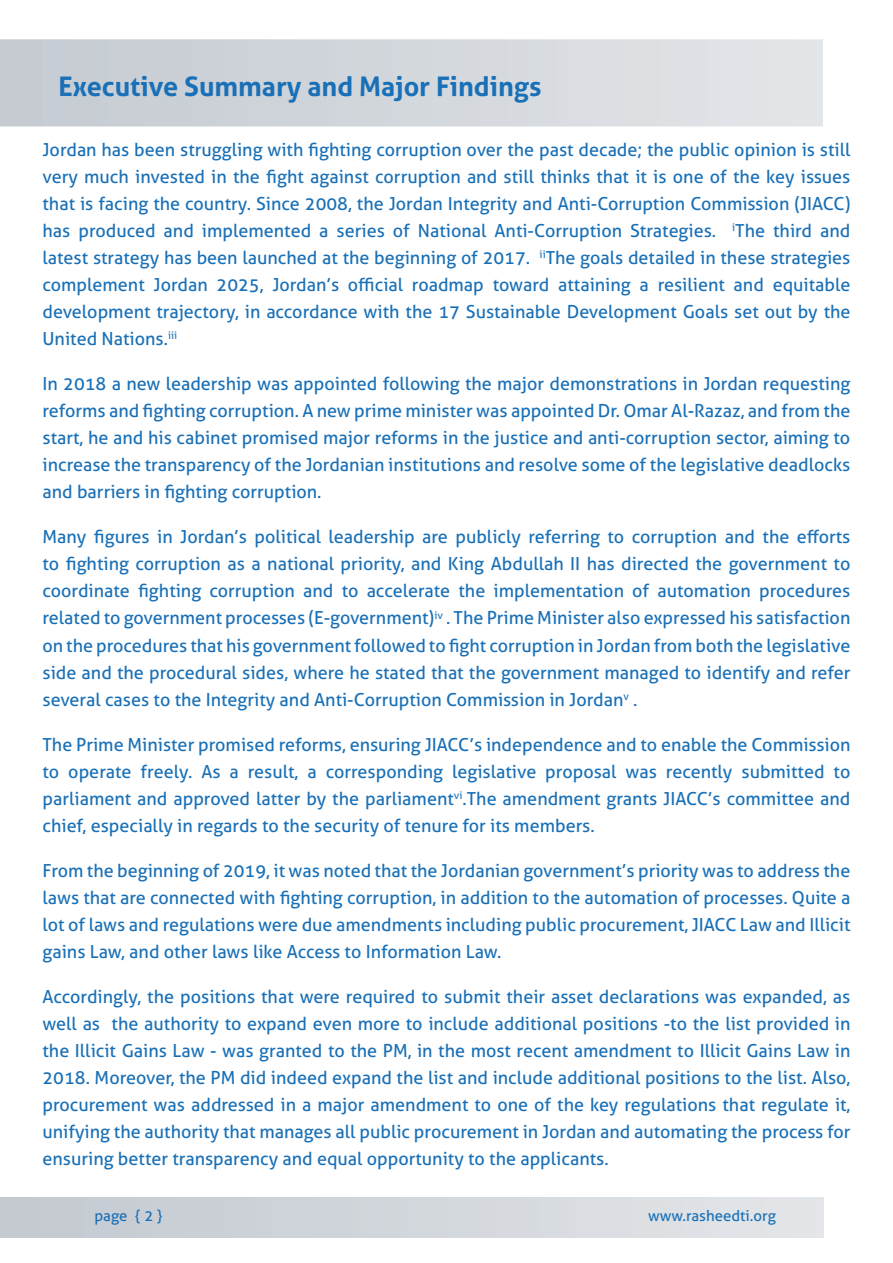
<style>
.page{position:relative;width:893px;height:1263px;background:#fff}
.page>*{position:absolute;margin:0;border:0;box-sizing:border-box;transform-origin:0 0}
.t1{font:700 27px "Aller";color:#1970b7}
.t2{font:18px/27px "Aller";color:#1970b7;text-align:justify}
.t3{font:15px "Aller";color:#1970b7}
</style>
<div class="page">
<div style="left:0;top:1197px;width:824px;height:40px;background:linear-gradient(to right,#c3c9d0,#e3e6e9)"></div>
<svg style="left:0;top:39px;width:823px;height:87px;background:#d3d8dc"></svg>
<h1 class="t1" style="left:58px;top:70px;width:485px">Executive Summary and Major Findings</h1>
<p class="t2" style="left:43px;top:136px;width:809px">Jordan has been struggling with fighting corruption over the past decade; the public opinion is still very much invested in the fight against corruption and still thinks that it is one of the key issues that is facing the country. Since 2008, the Jordan Integrity and Anti-Corruption Commission (JIACC) has produced and implemented a series of National Anti-Corruption Strategies. <sup>i</sup>The third and latest strategy has been launched at the beginning of 2017. <sup>ii</sup>The goals detailed in these strategies complement Jordan 2025, Jordan’s official roadmap toward attaining a resilient and equitable development trajectory, in accordance with the 17 Sustainable Development Goals set out by the United Nations.<sup>iii</sup></p>
<p class="t2" style="left:43px;top:370px;width:809px">In 2018 a new leadership was appointed following the major demonstrations in Jordan requesting reforms and fighting corruption. A new prime minister was appointed Dr. Omar Al-Razaz, and from the start, he and his cabinet promised major reforms in the justice and anti-corruption sector, aiming to increase the transparency of the Jordanian institutions and resolve some of the legislative deadlocks and barriers in fighting corruption.</p>
<p class="t2" style="left:43px;top:523px;width:809px">Many figures in Jordan’s political leadership are publicly referring to corruption and the efforts to fighting corruption as a national priority, and King Abdullah II has directed the government to coordinate fighting corruption and to accelerate the implementation of automation procedures related to government processes (E-government)<sup>iv</sup> . The Prime Minister also expressed his satisfaction on the procedures that his government followed to fight corruption in Jordan from both the legislative side and the procedural sides, where he stated that the government managed to identify and refer several cases to the Integrity and Anti-Corruption Commission in Jordan<sup>v</sup> .</p>
<p class="t2" style="left:43px;top:730px;width:809px">The Prime Minister promised reforms, ensuring JIACC’s independence and to enable the Commission to operate freely. As a result, a corresponding legislative proposal was recently submitted to parliament and approved latter by the parliament<sup>vi</sup>.The amendment grants JIACC’s committee and chief, especially in regards to the security of tenure for its members.</p>
<p class="t2" style="left:43px;top:856px;width:809px">From the beginning of 2019, it was noted that the Jordanian government’s priority was to address the laws that are connected with fighting corruption, in addition to the automation of processes. Quite a lot of laws and regulations were due amendments including public procurement, JIACC Law and Illicit gains Law, and other laws like Access to Information Law.</p>
<p class="t2" style="left:43px;top:982px;width:809px">Accordingly, the positions that were required to submit their asset declarations was expanded, as well as the authority to expand even more to include additional positions -to the list provided in the Illicit Gains Law - was granted to the PM, in the most recent amendment to Illicit Gains Law in 2018. Moreover, the PM did indeed expand the list and include additional positions to the list. Also, procurement was addressed in a major amendment to one of the key regulations that regulate it, unifying the authority that manages all public procurement in Jordan and automating the process for ensuring better transparency and equal opportunity to the applicants.</p>
<p class="t3" style="left:94px;top:1206px;width:70px">page { 2 }</p>
<p class="t3" style="left:648px;top:1206px;width:129px">www.rasheedti.org</p>
</div>
